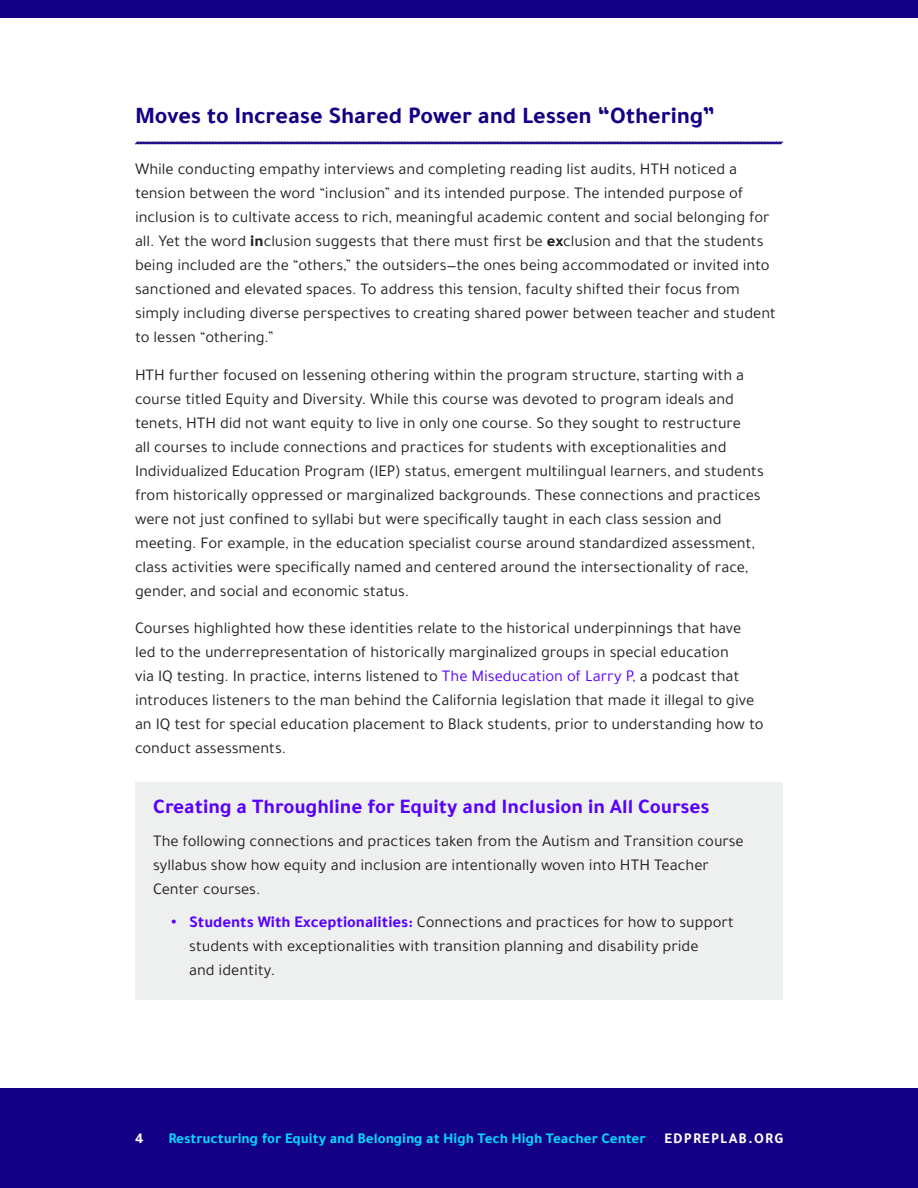
<style>
.page{position:relative;width:918px;height:1188px;background:#fff}
.page>*{position:absolute;margin:0;border:0;box-sizing:border-box;transform-origin:0 0}
.t1{font:700 24px "Tajawal";letter-spacing:-.005em;color:#140084}
.Shaded_H2__beginning{font:700 21px "Tajawal";color:#5800ff}
.Text{font:16.5px/24px "Tajawal";letter-spacing:-.005em;color:#231f20}
.Shaded_Text{font:16.5px/24px "Tajawal";color:#231f20}
.t2{font:700 15px "Tajawal";color:#00daff}
.t3{font:700 15px "Tajawal";color:#fff}
.s1{font-weight:700}
.s2{color:#5800ff}
.s3{font-weight:700;color:#5800ff}
.s4{color:#fff}
</style>
<div class="page">
<div style="left:0;top:1088px;width:918px;height:100px;background:#140084"></div>
<div style="left:0;top:0;width:918px;height:18px;background:#140084"></div>
<svg style="left:135px;top:141px;width:648px;height:4px;background:#6e62b2"></svg>
<div style="left:135px;top:782px;width:648px;height:52px;background:#eeefef"></div>
<div style="left:135px;top:818px;width:648px;height:96px;background:#eeefef"></div>
<div style="left:135px;top:899px;width:648px;height:100px;background:#eeefef"></div>
<h1 class="t1" style="left:135px;top:98px;width:582px">Moves to Increase Shared Power and Lessen “Othering”</h1>
<p class="Text" style="left:135px;top:157px;width:642px">While conducting empathy interviews and completing reading list audits, HTH noticed a tension between the word “inclusion” and its intended purpose. The intended purpose of inclusion is to cultivate access to rich, meaningful academic content and social belonging for all. Yet the word <span class="s1">in</span>clusion suggests that there must first be <span class="s1">ex</span>clusion and that the students being included are the “others,” the outsiders—the ones being accommodated or invited into sanctioned and elevated spaces. To address this tension, faculty shifted their focus from simply including diverse perspectives to creating shared power between teacher and student to lessen “othering.”</p>
<p class="Text" style="left:135px;top:363px;width:630px">HTH further focused on lessening othering within the program structure, starting with a course titled Equity and Diversity. While this course was devoted to program ideals and tenets, HTH did not want equity to live in only one course. So they sought to restructure<br>all courses to include connections and practices for students with exceptionalities and Individualized Education Program (IEP) status, emergent multilingual learners, and students from historically oppressed or marginalized backgrounds. These connections and practices were not just confined to syllabi but were specifically taught in each class session and meeting. For example, in the education specialist course around standardized assessment, class activities were specifically named and centered around the intersectionality of race, gender, and social and economic status.</p>
<p class="Text" style="left:135px;top:616px;width:630px">Courses highlighted how these identities relate to the historical underpinnings that have led to the underrepresentation of historically marginalized groups in special education<br>via IQ testing. In practice, interns listened to <span class="s2">The Miseducation of Larry P,</span> a podcast that introduces listeners to the man behind the California legislation that made it illegal to give an IQ test for special education placement to Black students, prior to understanding how to conduct assessments.</p>
<p class="Shaded_H2__beginning" style="left:153px;top:791px;width:558px">Creating a Throughline for Equity and Inclusion in All Courses</p>
<p class="Shaded_Text" style="left:153px;top:829px;width:592px">The following connections and practices taken from the Autism and Transition course syllabus show how equity and inclusion are intentionally woven into HTH Teacher<br>Center courses.</p>
<p class="Text" style="left:189px;top:910px;width:546px;text-indent:-18px"><span class="s3">• Students With Exceptionalities:</span> Connections and practices for how to support students with exceptionalities with transition planning and disability pride<br>and identity.</p>
<p class="t3" style="left:135px;top:1127px;width:10px">4</p>
<p class="t2" style="left:169px;top:1127px;width:616px">Restructuring for Equity and Belonging at High Tech High Teacher Center <span class="s4">EDPREPLAB.ORG</span></p>
</div>
